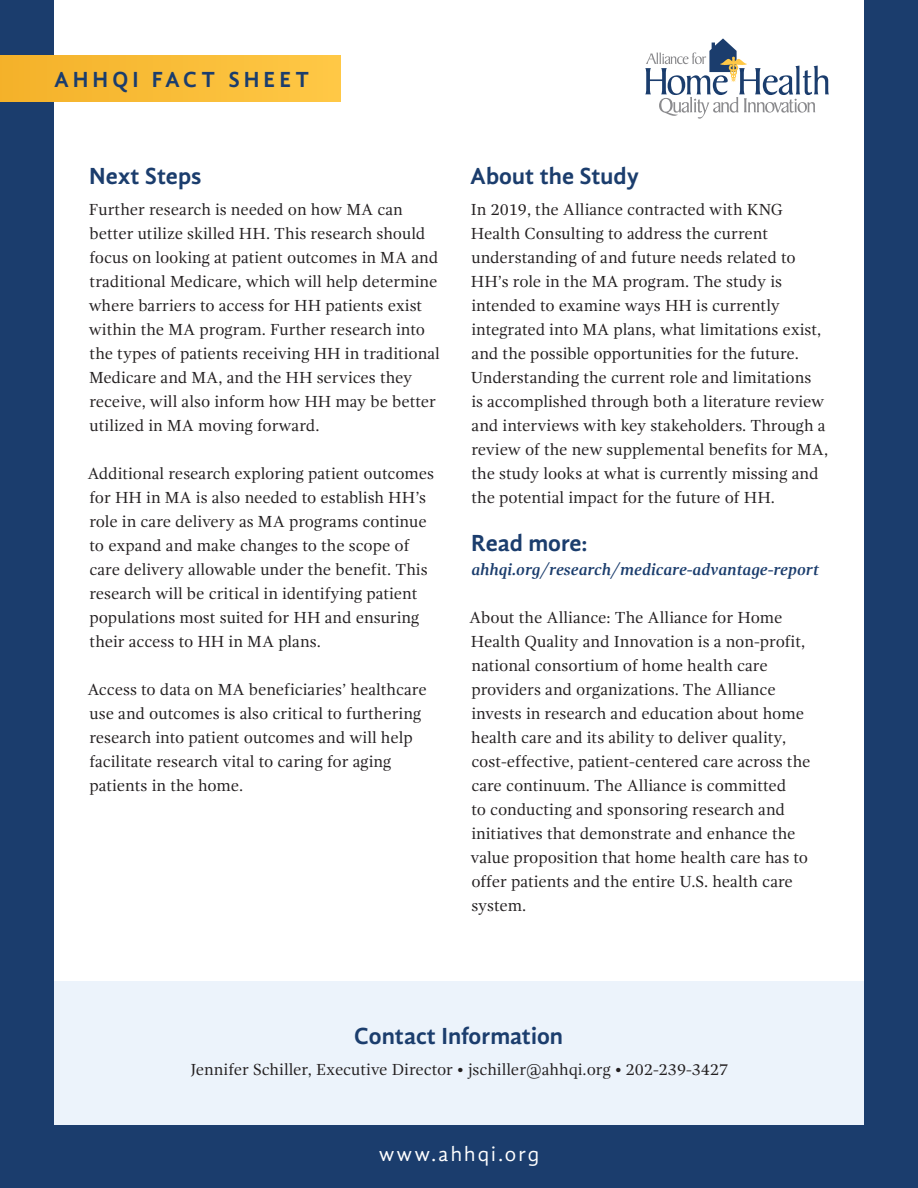
<style>
.page{position:relative;width:918px;height:1188px;background:#1b3d6d}
.page>*{position:absolute;margin:0;border:0;box-sizing:border-box;transform-origin:0 0}
.t1{font:700 24px "Gandhi Sans";color:#1b3d6d}
.t2{font:700 22.5px "Gandhi Sans";letter-spacing:.18em;color:#1b3d6d}
.t3{font:21px "Gandhi Sans";letter-spacing:.1em;color:#fff}
.t4{font:16.5px/24px "Gandhi Serif";color:#231f20}
.t5{font:italic 700 16.5px "Gandhi Serif";color:#1b3d6d}
</style>
<div class="page">
<div style="left:54px;top:0;width:810px;height:1125px;background:#fff"></div>
<div style="left:0;top:55px;width:340px;height:47px;background:linear-gradient(to right,#f4b12a,#ffc846)"></div>
<div style="left:54px;top:981px;width:810px;height:144px;background:#ecf3fb"></div>
<svg style="left:645px;top:38px;width:184px;height:81px"></svg>
<p class="t2" style="left:54px;top:67px;width:257px">AHHQI FACT SHEET</p>
<p class="t1" style="left:89px;top:162px;width:114px">Next Steps</p>
<p class="t4" style="left:89px;top:198px;width:353px">Further research is needed on how MA can better utilize skilled HH. This research should focus on looking at patient outcomes in MA and traditional Medicare, which will help determine where barriers to access for HH patients exist within the MA program. Further research into the types of patients receiving HH in traditional Medicare and MA, and the HH services they receive, will also inform how HH may be better utilized in MA moving forward.</p>
<p class="t4" style="left:87px;top:462px;width:348px">Additional research exploring patient outcomes for HH in MA is also needed to establish HH’s role in care delivery as MA programs continue to expand and make changes to the scope of care delivery allowable under the benefit. This research will be critical in identifying patient populations most suited for HH and ensuring their access to HH in MA plans.</p>
<p class="t4" style="left:87px;top:678px;width:341px">Access to data on MA beneficiaries’ healthcare use and outcomes is also critical to furthering research into patient outcomes and will help facilitate research vital to caring for aging patients in the home.</p>
<p class="t1" style="left:470px;top:162px;width:170px">About the Study</p>
<p class="t4" style="left:471px;top:198px;width:359px">In 2019, the Alliance contracted with KNG Health Consulting to address the current understanding of and future needs related to HH’s role in the MA program. The study is intended to examine ways HH is currently integrated into MA plans, what limitations exist, and the possible opportunities for the future.<br>Understanding the current role and limitations<br>is accomplished through both a literature review and interviews with key stakeholders. Through a review of the new supplemental benefits for MA, the study looks at what is currently missing and the potential impact for the future of HH.</p>
<p class="t1" style="left:471px;top:530px;width:118px">Read more:</p>
<p class="t5" style="left:471px;top:561px;width:349px">ahhqi.org/research/medicare-advantage-report</p>
<p class="t4" style="left:469px;top:606px;width:343px">About the Alliance: The Alliance for Home Health Quality and Innovation is a non-profit, national consortium of home health care providers and organizations. The Alliance invests in research and education about home health care and its ability to deliver quality, cost-effective, patient-centered care across the care continuum. The Alliance is committed<br>to conducting and sponsoring research and initiatives that demonstrate and enhance the value proposition that home health care has to offer patients and the entire U.S. health care system.</p>
<p class="t1" style="left:354px;top:1022px;width:210px">Contact Information</p>
<p class="t4" style="left:190px;top:1058px;width:539px">Jennifer Schiller, Executive Director • jschiller@ahhqi.org • 202-239-3427</p>
<p class="t3" style="left:379px;top:1142px;width:162px">www.ahhqi.org</p>
</div>
